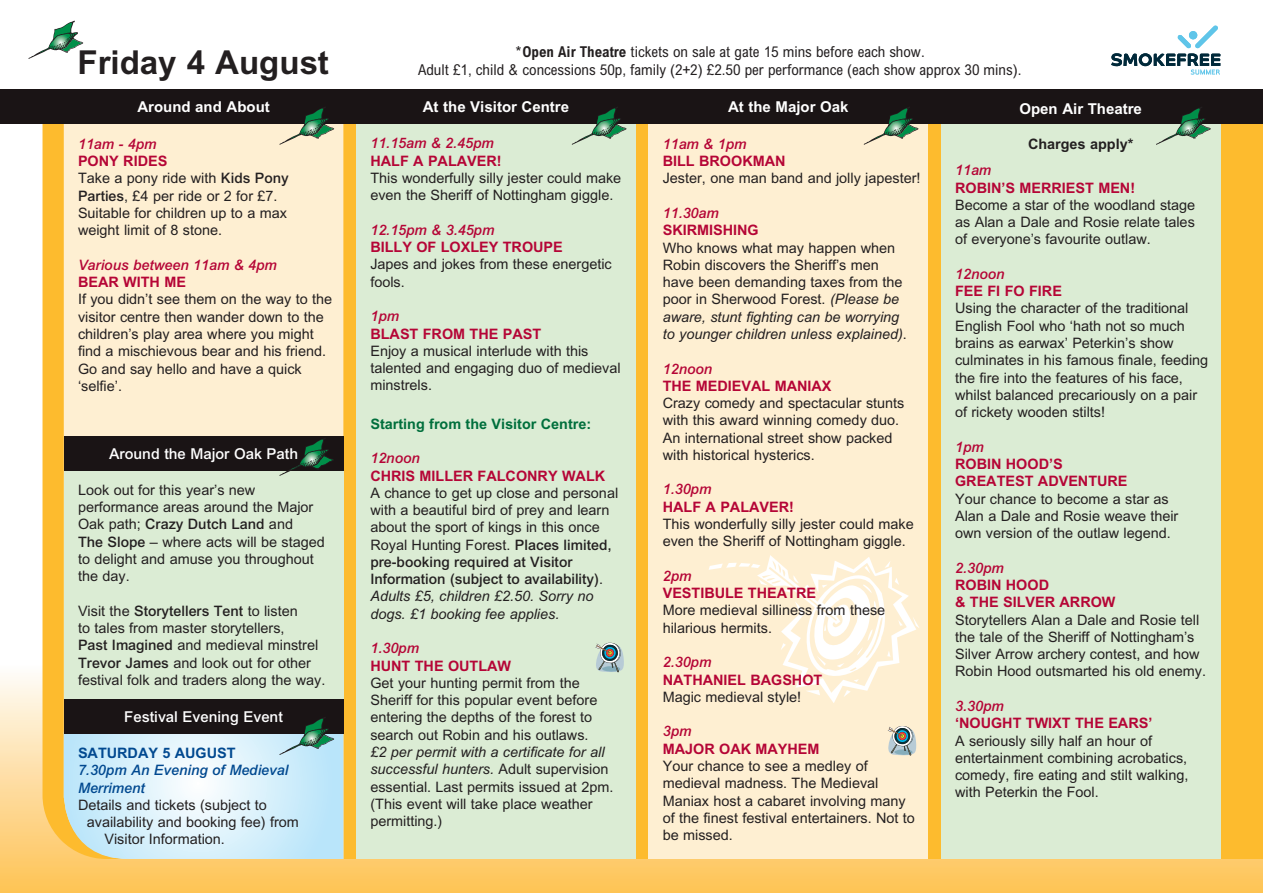
<style>
.page{position:relative;width:1263px;height:893px;background:#fff}
.page>*{position:absolute;margin:0;border:0;box-sizing:border-box;transform-origin:0 0}
.t1{font:700 33px "Arial";color:#231f20}
.t2{font:condensed 15px/18px "Arial";color:#231f20;text-align:center}
.t3{font:700 15px "Arial";color:#fff}
.t4{font:500 15px "Arial";color:#fff}
.t5{font:14.4px/17.2px "Arial";color:#231f20}
.t6{font:700 14.4px/17.2px "Arial";color:#b50536}
.t7{font:italic 500 14.4px "Arial";color:#b50536}
.t8{font:italic 500 14.4px/17.2px "Arial";color:#014990}
.t9{font:700 14.4px "Arial";color:#006f3c}
.t10{font:700 14.4px "Arial";color:#014990}
.t11{font:700 14.4px "Arial";color:#231f20}
.s1{font-weight:700}
.s2{font-style:italic}
.s3{font-weight:500}
.s4{font-weight:700;color:#b50536}
</style>
<div class="page">
<div style="left:0;top:665px;width:1263px;height:228px;background:linear-gradient(to bottom,#fefbf4,#fec355)"></div>
<div style="left:631px;top:102px;width:632px;height:757px;background:#fdbb2e"></div>
<div style="left:941px;top:121px;width:279px;height:738px;background:#dbecd4"></div>
<div style="left:648px;top:121px;width:280px;height:738px;background:#feefd2"></div>
<div style="left:43px;top:123px;width:602px;height:736px;background:#fdbb2e"></div>
<div style="left:356px;top:121px;width:280px;height:738px;background:#dbecd4"></div>
<div style="left:64px;top:123px;width:279px;height:313px;background:#feefd2"></div>
<svg style="left:28px;top:21px;width:55px;height:38px"></svg>
<div style="left:0;top:89px;width:1263px;height:34px;background:#1a1415"></div>
<svg style="left:279px;top:108px;width:55px;height:37px"></svg>
<svg style="left:709px;top:555px;width:210px;height:148px"></svg>
<svg style="left:572px;top:108px;width:54px;height:37px"></svg>
<svg style="left:863px;top:108px;width:55px;height:37px"></svg>
<svg style="left:1156px;top:107px;width:55px;height:38px"></svg>
<div style="left:64px;top:458px;width:279px;height:243px;background:#dbecd4"></div>
<div style="left:64px;top:436px;width:279px;height:34px;background:#1a1415"></div>
<svg style="left:279px;top:439px;width:55px;height:37px"></svg>
<div style="left:64px;top:699px;width:279px;height:34px;background:#1a1415"></div>
<svg style="left:64px;top:718px;width:279px;height:141px"></svg>
<svg style="left:888px;top:726px;width:28px;height:29px"></svg>
<svg style="left:1111px;top:25px;width:109px;height:50px"></svg>
<svg style="left:595px;top:643px;width:29px;height:29px"></svg>
<h1 class="t1" style="left:78px;top:43px;width:253px">Friday 4 August</h1>
<p class="t2" style="left:418px;top:42px;width:605px">*<span class="s1">Open Air Theatre</span> tickets on sale at gate 15 mins before each show.<br>Adult £1, child &amp; concessions 50p, family (2+2) £2.50 per performance (each show approx 30 mins).</p>
<p class="t3" style="left:137px;top:98px;width:134px">Around and About</p>
<p class="t3" style="left:728px;top:98px;width:122px">At the Major Oak</p>
<p class="t7" style="left:663px;top:135px;width:85px">11am &amp; 1pm</p>
<p class="t6" style="left:663px;top:152px;width:124px">BILL BROOKMAN</p>
<p class="t5" style="left:663px;top:170px;width:259px">Jester, one man band and jolly japester!</p>
<p class="t7" style="left:663px;top:204px;width:58px">11.30am</p>
<p class="t6" style="left:663px;top:221px;width:98px">SKIRMISHING</p>
<p class="t5" style="left:663px;top:239px;width:246px">Who knows what may happen when Robin discovers the Sheriff’s men have been demanding taxes from the poor in Sherwood Forest. <span class="s2">(Please be aware, stunt fighting can be worrying to younger children unless explained)</span>.</p>
<p class="t7" style="left:663px;top:360px;width:51px">12noon</p>
<p class="t6" style="left:663px;top:377px;width:170px">THE MEDIEVAL MANIAX</p>
<p class="t5" style="left:663px;top:394px;width:243px">Crazy comedy and spectacular stunts with this award winning comedy duo.<br>An international street show packed with historical hysterics.</p>
<p class="t7" style="left:663px;top:481px;width:50px">1.30pm</p>
<p class="t6" style="left:663px;top:498px;width:133px">HALF A PALAVER!</p>
<p class="t5" style="left:663px;top:515px;width:252px">This wonderfully silly jester could make even the Sheriff of Nottingham giggle.</p>
<p class="t7" style="left:663px;top:567px;width:30px">2pm</p>
<p class="t6" style="left:663px;top:584px;width:155px">VESTIBULE THEATRE</p>
<p class="t5" style="left:663px;top:602px;width:224px">More medieval silliness from these hilarious hermits.</p>
<p class="t7" style="left:663px;top:654px;width:50px">2.30pm</p>
<p class="t6" style="left:663px;top:671px;width:161px">NATHANIEL BAGSHOT</p>
<p class="t5" style="left:663px;top:688px;width:140px">Magic medieval style!</p>
<p class="t7" style="left:663px;top:723px;width:30px">3pm</p>
<p class="t6" style="left:663px;top:740px;width:158px">MAJOR OAK MAYHEM</p>
<p class="t5" style="left:663px;top:757px;width:254px">Your chance to see a medley of medieval madness. The Medieval<br>Maniax host a cabaret involving many of the finest festival entertainers. Not to be missed.</p>
<p class="t3" style="left:423px;top:98px;width:148px">At the Visitor Centre</p>
<p class="t7" style="left:370px;top:135px;width:125px">11.15am &amp; 2.45pm</p>
<p class="t6" style="left:370px;top:152px;width:133px">HALF A PALAVER!</p>
<p class="t5" style="left:370px;top:169px;width:252px">This wonderfully silly jester could make even the Sheriff of Nottingham giggle.</p>
<p class="t7" style="left:370px;top:221px;width:125px">12.15pm &amp; 3.45pm</p>
<p class="t6" style="left:370px;top:238px;width:194px">BILLY OF LOXLEY TROUPE</p>
<p class="t5" style="left:370px;top:256px;width:243px">Japes and jokes from these energetic fools.</p>
<p class="t7" style="left:370px;top:308px;width:30px">1pm</p>
<p class="t6" style="left:370px;top:325px;width:172px">BLAST FROM THE PAST</p>
<p class="t5" style="left:370px;top:342px;width:252px">Enjoy a musical interlude with this talented and engaging duo of medieval minstrels.</p>
<p class="t9" style="left:370px;top:415px;width:222px">Starting from the Visitor Centre:</p>
<p class="t7" style="left:370px;top:450px;width:51px">12noon</p>
<p class="t6" style="left:370px;top:467px;width:236px">CHRIS MILLER FALCONRY WALK</p>
<p class="t5" style="left:370px;top:484px;width:249px">A chance to get up close and personal with a beautiful bird of prey and learn about the sport of kings in this once Royal Hunting Forest. <span class="s3">Places limited, pre-booking required at Visitor Information (subject to availability)</span>.<br><span class="s2">Adults £5, children £2.50. Sorry no dogs. £1 booking fee applies.</span></p>
<p class="t7" style="left:370px;top:640px;width:50px">1.30pm</p>
<p class="t6" style="left:370px;top:657px;width:142px">HUNT THE OUTLAW</p>
<p class="t5" style="left:370px;top:674px;width:228px">Get your hunting permit from the Sheriff for this popular event before entering the depths of the forest to search out Robin and his outlaws.</p>
<p class="t5" style="left:370px;top:743px;width:244px"><span class="s2">£2 per permit with a certificate for all successful hunters.</span> Adult supervision essential. Last permits issued at 2pm. (This event will take place weather permitting.)</p>
<p class="t7" style="left:78px;top:135px;width:80px">11am - 4pm</p>
<p class="t5" style="left:78px;top:152px;width:212px"><span class="s4">PONY RIDES<br></span>Take a pony ride with <span class="s3">Kids Pony<br>Parties</span>, £4 per ride or 2 for £7.<br>Suitable for children up to a max weight limit of 8 stone.</p>
<p class="t7" style="left:78px;top:256px;width:200px">Various between 11am &amp; 4pm</p>
<p class="t6" style="left:78px;top:273px;width:109px">BEAR WITH ME</p>
<p class="t5" style="left:78px;top:291px;width:256px">If you didn’t see them on the way to the visitor centre then wander down to the children’s play area where you might find a mischievous bear and his friend.<br>Go and say hello and have a quick ‘selfie’.</p>
<p class="t4" style="left:109px;top:445px;width:191px">Around the Major Oak Path</p>
<p class="t5" style="left:78px;top:481px;width:248px">Look out for this year’s new performance areas around the Major<br>Oak path; <span class="s3">Crazy Dutch Land</span> and<br><span class="s3">The Slope</span> – where acts will be staged to delight and amuse you throughout the day.</p>
<p class="t5" style="left:78px;top:602px;width:249px">Visit the <span class="s3">Storytellers Tent</span> to listen<br>to tales from master storytellers,<br><span class="s3">Past Imagined</span> and medieval minstrel <span class="s3">Trevor James</span> and look out for other festival folk and traders along the way.</p>
<p class="t4" style="left:124px;top:708px;width:160px">Festival Evening Event</p>
<p class="t10" style="left:78px;top:744px;width:159px">SATURDAY 5 AUGUST</p>
<p class="t8" style="left:78px;top:761px;width:212px">7.30pm An Evening of Medieval<br>Merriment</p>
<p class="t5" style="left:78px;top:796px;width:190px">Details and tickets (subject to</p>
<p class="t5" style="left:87px;top:813px;width:214px">availability and booking fee) from</p>
<p class="t5" style="left:104px;top:831px;width:122px">Visitor Information.</p>
<p class="t3" style="left:1019px;top:100px;width:124px">Open Air Theatre</p>
<p class="t11" style="left:1028px;top:135px;width:107px">Charges apply*</p>
<p class="t7" style="left:955px;top:162px;width:38px">11am</p>
<p class="t6" style="left:955px;top:179px;width:182px">ROBIN’S MERRIEST MEN!</p>
<p class="t5" style="left:955px;top:196px;width:242px;text-align:justify">Become a star of the woodland stage as Alan a Dale and Rosie relate tales of everyone’s favourite outlaw.</p>
<p class="t7" style="left:955px;top:265px;width:51px">12noon</p>
<p class="t6" style="left:955px;top:282px;width:108px">FEE FI FO FIRE</p>
<p class="t5" style="left:955px;top:300px;width:255px">Using the character of the traditional English Fool who ‘hath not so much brains as earwax’ Peterkin’s show culminates in his famous finale, feeding the fire into the features of his face, whilst balanced precariously on a pair of rickety wooden stilts!</p>
<p class="t7" style="left:955px;top:438px;width:30px">1pm</p>
<p class="t6" style="left:955px;top:455px;width:174px">ROBIN HOOD’S<br>GREATEST ADVENTURE</p>
<p class="t5" style="left:955px;top:490px;width:225px">Your chance to become a star as<br>Alan a Dale and Rosie weave their own version of the outlaw legend.</p>
<p class="t7" style="left:955px;top:559px;width:50px">2.30pm</p>
<p class="t6" style="left:955px;top:576px;width:162px">ROBIN HOOD<br>&amp; THE SILVER ARROW</p>
<p class="t5" style="left:955px;top:611px;width:252px">Storytellers Alan a Dale and Rosie tell the tale of the Sheriff of Nottingham’s Silver Arrow archery contest, and how Robin Hood outsmarted his old enemy.</p>
<p class="t7" style="left:955px;top:697px;width:50px">3.30pm</p>
<p class="t6" style="left:955px;top:714px;width:199px">‘NOUGHT TWIXT THE EARS’</p>
<p class="t5" style="left:955px;top:732px;width:235px">A seriously silly half an hour of entertainment combining acrobatics, comedy, fire eating and stilt walking, with Peterkin the Fool.</p>
</div>
